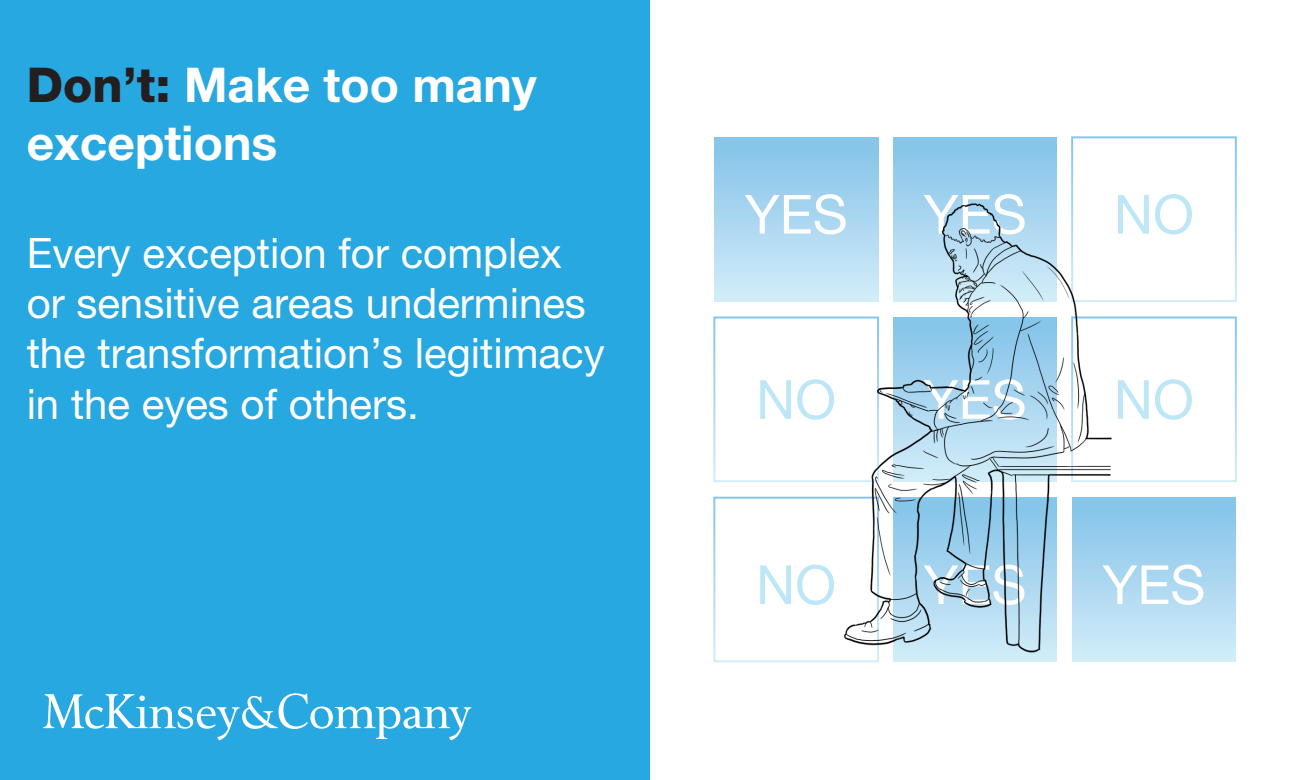
<style>
.page{position:relative;width:1300px;height:780px;background:#fff}
.page>*{position:absolute;margin:0;border:0;box-sizing:border-box;transform-origin:0 0}
.t1{font:54px "Helvetica Neue LT Std";color:#fff}
.t2{font:54px "Helvetica Neue LT Std";color:#bde6f7}
.t3{font:700 48px/57.6px "Helvetica Neue LT Std";color:#fff}
.t4{font:42px/50.4px "Helvetica Neue LT Std";color:#fff}
.s1{font-weight:800;color:#231f20}
</style>
<div class="page">
<div style="left:0;top:0;width:650px;height:780px;background:#27a8e0"></div>
<svg style="left:43px;top:693px;width:428px;height:47px"></svg>
<img style="left:713px;top:136px;width:524px;height:527px">
<p class="t3" style="left:27px;top:55px;width:512px"><span class="s1">Don’t:</span> Make too many exceptions</p>
<p class="t4" style="left:27px;top:227px;width:580px">Every exception for complex or sensitive areas undermines the transformation’s legitimacy in the eyes of others.</p>
<p class="t1" style="left:745px;top:182px;width:105px">YES</p>
<p class="t1" style="left:924px;top:182px;width:105px">YES</p>
<p class="t2" style="left:1114px;top:182px;width:82px">NO</p>
<p class="t2" style="left:756px;top:367px;width:82px">NO</p>
<p class="t1" style="left:924px;top:367px;width:105px">YES</p>
<p class="t2" style="left:1114px;top:367px;width:82px">NO</p>
<p class="t2" style="left:756px;top:553px;width:82px">NO</p>
<p class="t1" style="left:923px;top:553px;width:105px">YES</p>
<p class="t1" style="left:1102px;top:553px;width:105px">YES</p>
</div>
